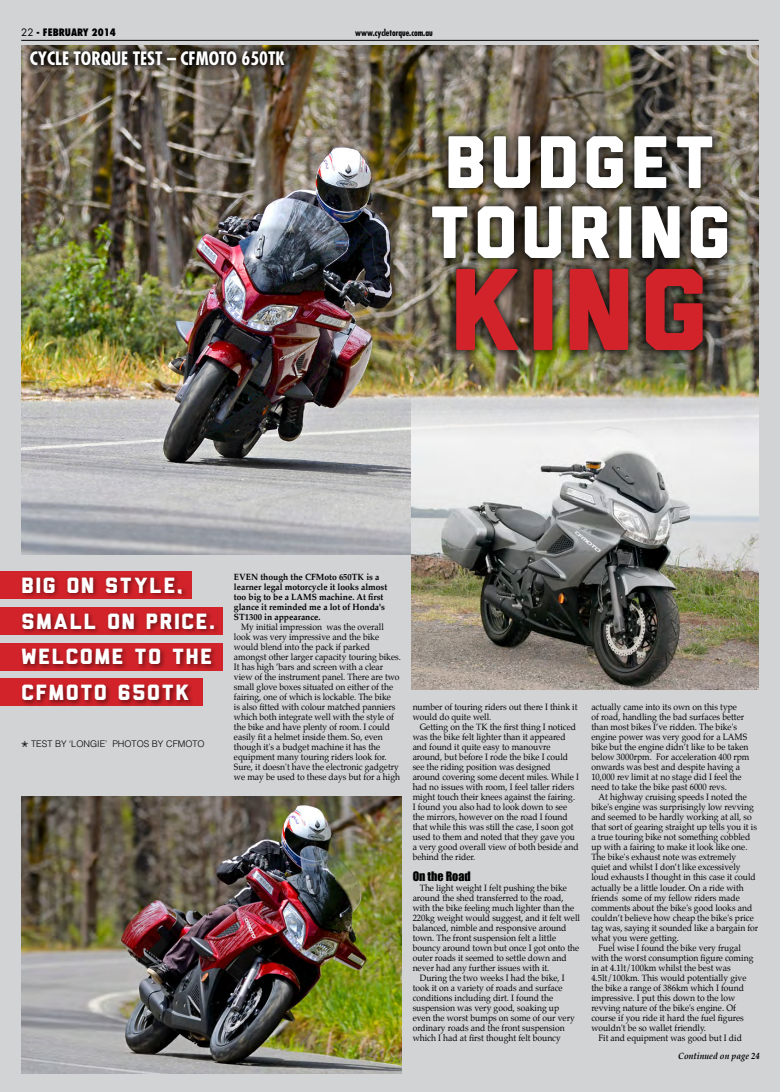
<style>
.page{position:relative;width:780px;height:1092px;background:#fff}
.page>*{position:absolute;margin:0;border:0;box-sizing:border-box;transform-origin:0 0}
.t1{font:116px "Liberator";color:#d2232a;scale:1.1 1}
.t2{font:74px/70px "Liberator";letter-spacing:.03em;color:#fff;scale:1.1 1}
.t3{font:22px/35.8px "Liberator";letter-spacing:.045em;color:#fff;scale:1.1 1}
.Strap{font:700 condensed 18px "Futura";color:#fff}
.Sub_Head{font:12px "Impact";color:#000}
.t4{font:800 condensed 10px "Futura";color:#000}
.Intro{font:300 9.1px "Helvetica";color:#000}
.Body_Copy{font:9px/10px "Palatino";color:#000;scale:.95 1}
._1st_Paragraph{font:700 9px/10px "Palatino";color:#000;scale:.95 1}
.t5{font:700 condensed 9px "Futura";color:#000;scale:.95 1}
.By_Line{font:italic 700 9px "Palatino";color:#000;scale:.95 1}
.s1{font-weight:400;font-stretch:normal}
</style>
<div class="page">
<div style="left:0;top:0;width:780px;height:1091px;background:#d1d3d4"></div>
<img style="left:21px;top:45px;width:737px;height:510px">
<hr style="left:21px;top:40px;width:737px;height:1px;background:#000">
<svg style="left:23px;top:45px;width:269px;height:28px;background:#443d32"></svg>
<div style="left:421px;top:126px;width:316px;height:234px;background:#000;opacity:.8"></div>
<img style="left:21px;top:796px;width:380px;height:276px">
<img style="left:411px;top:388px;width:347px;height:301px">
<div style="left:0;top:571px;width:191px;height:28px;background:#d2232a"></div>
<div style="left:0;top:607px;width:223px;height:27px;background:#d2232a"></div>
<div style="left:0;top:643px;width:223px;height:27px;background:#d2232a"></div>
<div style="left:0;top:678px;width:203px;height:28px;background:#d2232a"></div>
<div style="left:20px;top:574px;width:200px;height:133px;background:#000;opacity:.5"></div>
<p class="t4" style="left:21px;top:26px;width:96px"><span class="s1">22</span> - FEBRUARY 2014</p>
<p class="t5" style="left:355px;top:26px;width:83px">www.cycletorque.com.au</p>
<p class="Strap" style="left:30px;top:47px;width:256px">CYCLE TORQUE TEST – CFMOTO 650TK</p>
<p class="t2" style="left:428px;top:132px;width:278px">BUDGET<br>TOURING</p>
<p class="t1" style="left:449px;top:268px;width:238px">KING</p>
<p class="t3" style="left:21px;top:568px;width:178px">BIG ON STYLE,<br>SMALL ON PRICE.<br>WELCOME TO THE<br>CFMOTO 650TK</p>
<p class="Intro" style="left:31px;top:737px;width:175px">TEST BY ‘LONGIE’ PHOTOS BY CFMOTO</p>
<p class="_1st_Paragraph" style="left:234px;top:572px;width:163px">EVEN though the CFMoto 650TK is a learner legal motorcycle it looks almost too big to be a LAMS machine. At first glance it reminded me a lot of Honda's ST1300 in appearance.</p>
<p class="Body_Copy" style="left:234px;top:622px;width:177px;text-indent:7px">My initial impression was the overall look was very impressive and the bike would blend into the pack if parked amongst other larger capacity touring bikes.<br>It has high ’bars and screen with a clear view of the instrument panel. There are two small glove boxes situated on either of the fairing, one of which is lockable. The bike<br>is also fitted with colour matched panniers which both integrate well with the style of the bike and have plenty of room. I could easily fit a helmet inside them. So, even though it's a budget machine it has the equipment many touring riders look for.<br>Sure, it doesn't have the electronic gadgetry we may be used to these days but for a high</p>
<p class="Body_Copy" style="left:412px;top:702px;width:175px">number of touring riders out there I think it would do quite well.</p>
<p class="Body_Copy" style="left:412px;top:722px;width:176px;text-indent:7px">Getting on the TK the first thing I noticed was the bike felt lighter than it appeared and found it quite easy to manouvre around, but before I rode the bike I could see the riding position was designed around covering some decent miles. While I had no issues with room, I feel taller riders might touch their knees against the fairing.<br>I found you also had to look down to see the mirrors, however on the road I found that while this was still the case, I soon got used to them and noted that they gave you a very good overall view of both beside and behind the rider.</p>
<p class="Sub_Head" style="left:412px;top:868px;width:60px">On the Road</p>
<p class="Body_Copy" style="left:412px;top:882px;width:178px;text-indent:7px">The light weight I felt pushing the bike around the shed transferred to the road, with the bike feeling much lighter than the 220kg weight would suggest, and it felt well balanced, nimble and responsive around town. The front suspension felt a little bouncy around town but once I got onto the outer roads it seemed to settle down and never had any further issues with it.</p>
<p class="Body_Copy" style="left:412px;top:972px;width:172px;text-indent:7px">During the two weeks I had the bike, I took it on a variety of roads and surface conditions including dirt. I found the suspension was very good, soaking up even the worst bumps on some of our very ordinary roads and the front suspension which I had at first thought felt bouncy</p>
<p class="Body_Copy" style="left:591px;top:702px;width:168px">actually came into its own on this type<br>of road, handling the bad surfaces better than most bikes I’ve ridden. The bike's engine power was very good for a LAMS bike but the engine didn’t like to be taken below 3000rpm. For acceleration 400 rpm onwards was best and despite having a 10,000 rev limit at no stage did I feel the need to take the bike past 6000 revs.</p>
<p class="Body_Copy" style="left:591px;top:792px;width:177px;text-indent:7px">At highway cruising speeds I noted the bike's engine was surprisingly low revving and seemed to be hardly working at all, so that sort of gearing straight up tells you it is a true touring bike not something cobbled up with a fairing to make it look like one.<br>The bike's exhaust note was extremely<br>quiet and whilst I don’t like excessively loud exhausts I thought in this case it could actually be a little louder. On a ride with friends some of my fellow riders made comments about the bike's good looks and couldn’t believe how cheap the bike's price tag was, saying it sounded like a bargain for what you were getting.</p>
<p class="Body_Copy" style="left:591px;top:942px;width:172px;text-indent:7px">Fuel wise I found the bike very frugal with the worst consumption figure coming in at 4.1lt/100km whilst the best was 4.5lt/100km. This would potentially give the bike a range of 386km which I found impressive. I put this down to the low revving nature of the bike's engine. Of course if you ride it hard the fuel figures wouldn't be so wallet friendly.</p>
<p class="Body_Copy" style="left:598px;top:1032px;width:152px">Fit and equipment was good but I did</p>
<p class="By_Line" style="left:678px;top:1048px;width:87px">Continued on page 24</p>
</div>
